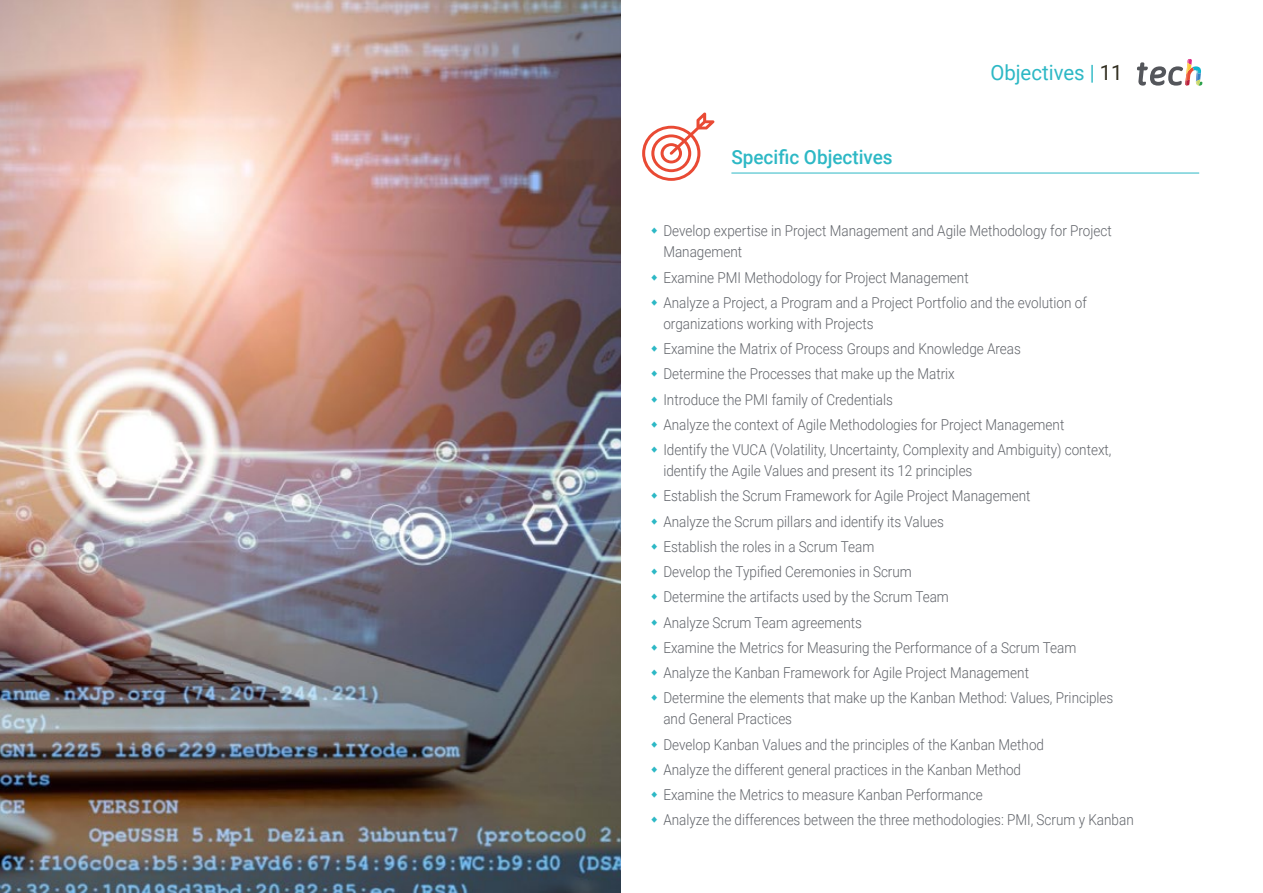
<style>
.page{position:relative;width:1263px;height:893px;background:#fff}
.page>*{position:absolute;margin:0;border:0;box-sizing:border-box;transform-origin:0 0}
.t1{font:21px "Roboto";color:#2db8c5}
.t2{font:500 19.5px "Roboto";color:#2db8c5}
.t3{font:300 15px/25.2px "Roboto";color:#61646a;scale:.9 1}
.s1{color:#312e20}
</style>
<div class="page">
<hr style="left:731px;top:173px;width:468px;height:1px;background:#2db8c5">
<svg style="left:642px;top:112px;width:72px;height:69px"></svg>
<img style="left:0;top:0;width:621px;height:893px">
<svg style="left:1137px;top:59px;width:65px;height:27px"></svg>
<h2 class="t2" style="left:731px;top:144px;width:163px">Specific Objectives</h2>
<h1 class="t1" style="left:990px;top:57px;width:134px">Objectives | <span class="s1">11</span></h1>
<p class="t3" style="left:663px;top:220px;width:500px;line-height:21px">Develop expertise in Project Management and Agile Methodology for Project<br>Management</p>
<p class="t3" style="left:663px;top:264px;width:472px">Examine PMI Methodology for Project Management<br>Analyze a Project, a Program and a Project Portfolio and the evolution of</p>
<p class="t3" style="left:663px;top:310px;width:499px">organizations working with Projects<br>Examine the Matrix of Process Groups and Knowledge Areas<br>Determine the Processes that make up the Matrix<br>Introduce the PMI family of Credentials<br>Analyze the context of Agile Methodologies for Project Management Identify the VUCA (Volatility, Uncertainty, Complexity and Ambiguity) context,</p>
<p class="t3" style="left:663px;top:458px;width:501px">identify the Agile Values and present its 12 principles<br>Establish the Scrum Framework for Agile Project Management<br>Analyze the Scrum pillars and identify its Values<br>Establish the roles in a Scrum Team<br>Develop the Typified Ceremonies in Scrum<br>Determine the artifacts used by the Scrum Team<br>Analyze Scrum Team agreements<br>Examine the Metrics for Measuring the Performance of a Scrum Team Analyze the Kanban Framework for Agile Project Management<br>Determine the elements that make up the Kanban Method: Values, Principles</p>
<p class="t3" style="left:663px;top:706px;width:524px">and General Practices<br>Develop Kanban Values and the principles of the Kanban Method<br>Analyze the different general practices in the Kanban Method<br>Examine the Metrics to measure Kanban Performance<br>Analyze the differences between the three methodologies: PMI, Scrum y Kanban</p>
</div>
